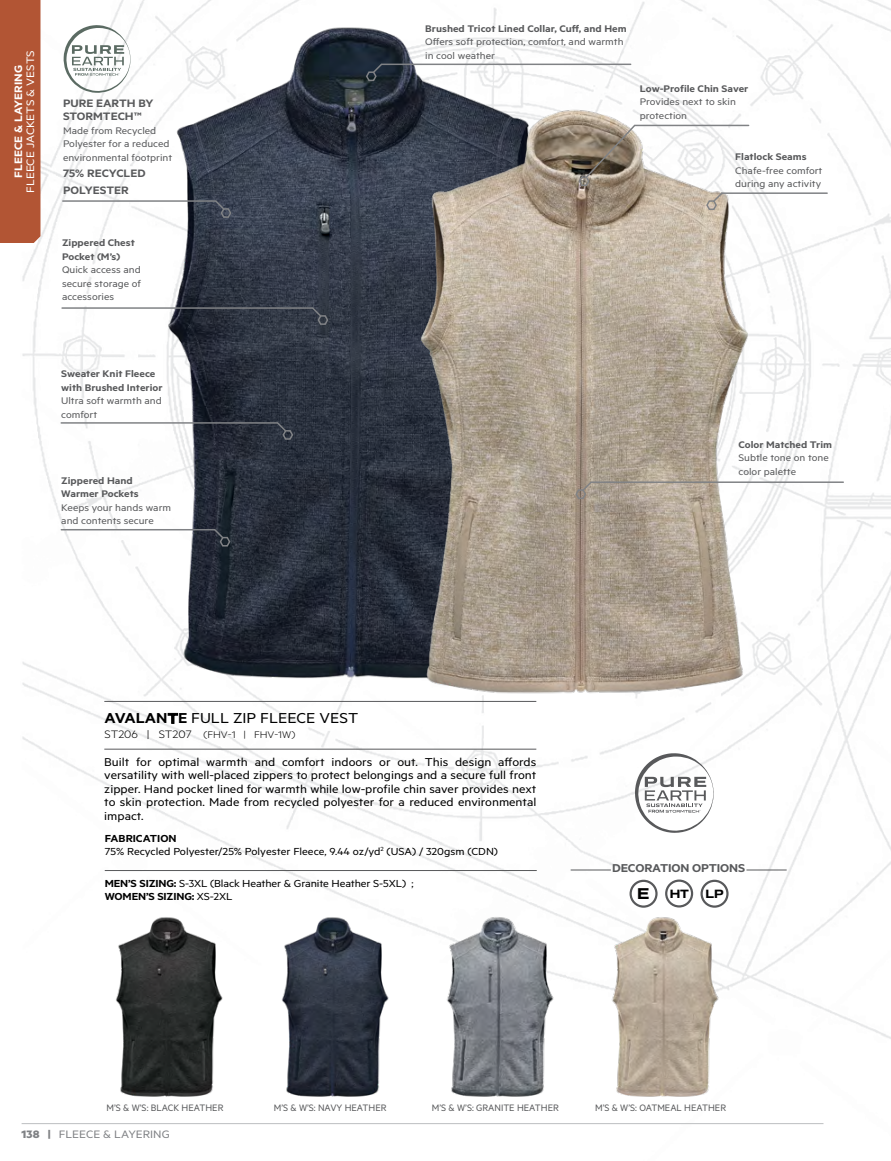
<style>
.page{position:relative;width:891px;height:1161px;background:#fff}
.page>*{position:absolute;margin:0;border:0;box-sizing:border-box;transform-origin:0 0}
.t1{font:16.2px "Metric";color:#000;scale:1.11 1}
.t2{font:12.9px/13.5px "Metric";color:#000;text-align:justify;scale:1.11 1}
.t3{font:600 12.9px "Metric";letter-spacing:-.01em;color:#58595b;scale:1.11 1}
.t4{font:600 12.15px/13.5px "Metric";color:#58595b;scale:1.11 1}
.t5{font:12.15px "Metric";color:#808285;scale:1.11 1}
.t6{font:12.15px "Metric";color:#fff;scale:1.11 1}
.t7{font:600 12.15px "Metric";color:#fff;scale:1.11 1}
.t8{font:11.55px/12.8px "Metric";letter-spacing:-.01em;color:#000;scale:1.11 1}
.t9{font:700 11.1px "Aero";letter-spacing:-.03em;color:#000}
.t10{font:10.8px/13.5px "Metric";color:#58595b;scale:1.11 1}
.t11{font:600 10.8px/13.5px "Metric";color:#58595b;scale:1.11 1}
.t12{font:300 10.8px "Metric";color:#000;scale:1.11 1}
.t13{font:10.5px "Metric";color:#58595b}
.s1{font-weight:600}
.s2{font-size:12.15px}
.s3{font-size:14.4px}
.s4{font-weight:700}
</style>
<div class="page">
<img style="left:21px;top:0;width:870px;height:1125px">
<hr style="left:105px;top:870px;width:432px;height:1px;background:#58595b">
<hr style="left:104px;top:749px;width:432px;height:1px;background:#58595b">
<hr style="left:571px;top:870px;width:40px;height:1px;background:#58595b">
<hr style="left:746px;top:870px;width:41px;height:1px;background:#58595b">
<svg style="left:630px;top:880px;width:28px;height:27px"></svg>
<svg style="left:665px;top:880px;width:28px;height:27px"></svg>
<svg style="left:701px;top:880px;width:28px;height:27px"></svg>
<svg style="left:635px;top:753px;width:79px;height:80px"></svg>
<img style="left:98px;top:907px;width:145px;height:195px">
<img style="left:263px;top:907px;width:145px;height:195px">
<img style="left:428px;top:907px;width:146px;height:195px">
<img style="left:593px;top:907px;width:146px;height:195px">
<img style="left:99px;top:0;width:529px;height:704px">
<img style="left:381px;top:52px;width:411px;height:668px">
<svg style="left:61px;top:307px;width:268px;height:19px"></svg>
<svg style="left:575px;top:481px;width:270px;height:19px"></svg>
<svg style="left:60px;top:528px;width:171px;height:19px"></svg>
<svg style="left:61px;top:200px;width:171px;height:19px"></svg>
<svg style="left:60px;top:421px;width:234px;height:20px"></svg>
<svg style="left:365px;top:63px;width:267px;height:19px"></svg>
<svg style="left:578px;top:124px;width:251px;height:87px"></svg>
<svg style="left:63px;top:25px;width:68px;height:68px"></svg>
<hr style="left:22px;top:1123px;width:801px;height:1px;background:#bcbec0">
<div style="left:0;top:0;width:40px;height:243px;background:#b25534"></div>
<p class="t6" style="left:23px;top:193px;width:130px;rotate:-90deg">FLEECE JACKETS &amp; VESTS</p>
<p class="t7" style="left:11px;top:178px;width:103px;rotate:-90deg">FLEECE &amp; LAYERING</p>
<p class="t4" style="left:63px;top:96px;width:83px">PURE EARTH BY<br>STORMTECH™</p>
<p class="t10" style="left:63px;top:123px;width:100px">Made from Recycled<br>Polyester for a reduced environmental footprint</p>
<p class="t4" style="left:63px;top:165px;width:76px;line-height:16.5px">75% RECYCLED<br>POLYESTER</p>
<p class="t11" style="left:62px;top:236px;width:67px">Zippered Chest<br>Pocket (M’s)</p>
<p class="t10" style="left:62px;top:263px;width:73px;text-align:justify">Quick access and secure storage of accessories</p>
<p class="t11" style="left:61px;top:367px;width:93px">Sweater Knit Fleece with Brushed Interior</p>
<p class="t10" style="left:61px;top:394px;width:92px">Ultra soft warmth and comfort</p>
<p class="t11" style="left:61px;top:473px;width:71px">Zippered Hand<br>Warmer Pockets</p>
<p class="t10" style="left:61px;top:500px;width:100px">Keeps your hands warm and contents secure</p>
<p class="t11" style="left:425px;top:21px;width:183px">Brushed Tricot Lined Collar, Cuff, and Hem</p>
<p class="t10" style="left:425px;top:35px;width:180px">Offers soft protection, comfort, and warmth in cool weather</p>
<p class="t11" style="left:640px;top:81px;width:99px">Low-Profile Chin Saver</p>
<p class="t10" style="left:640px;top:95px;width:88px">Provides next to skin protection</p>
<p class="t11" style="left:735px;top:150px;width:66px">Flatlock Seams</p>
<p class="t10" style="left:735px;top:163px;width:80px">Chafe-free comfort during any activity</p>
<p class="t11" style="left:739px;top:437px;width:86px">Color Matched Trim</p>
<p class="t10" style="left:739px;top:451px;width:83px">Subtle tone on tone color palette</p>
<h1 class="t1" style="left:105px;top:709px;width:230px"><span class="s1">AVALANTE</span> FULL ZIP FLEECE VEST</h1>
<p class="t12" style="left:105px;top:729px;width:173px"><span class="s2">ST206 | ST207</span> (FHV-1 | FHV-1W)</p>
<p class="t2" style="left:104px;top:754px;width:391px">Built for optimal warmth and comfort indoors or out. This design affords versatility with well-placed zippers to protect belongings and a secure full front zipper. Hand pocket lined for warmth while low-profile chin saver provides next to skin protection. Made from recycled polyester for a reduced environmental impact.</p>
<p class="t8" style="left:105px;top:832px;width:356px"><span class="s1">FABRICATION<br></span>75% Recycled Polyester/25% Polyester Fleece, 9.44 oz/yd<sup>2</sup> (USA) / 320gsm (CDN)</p>
<p class="t8" style="left:105px;top:876px;width:280px"><span class="s1">MEN’S SIZING:</span> S-3XL (Black Heather &amp; Granite Heather S-5XL) ;<br><span class="s1">WOMEN’S SIZING:</span> XS-2XL</p>
<p class="t3" style="left:612px;top:861px;width:121px">DECORATION OPTIONS</p>
<p class="t9" style="left:611px;top:887px;width:76px"><span class="s3">E EE</span>HT HT</p>
<p class="t9" style="left:673px;top:887px;width:81px">SP SPSPLP LPLP</p>
<p class="t9" style="left:670px;top:887px;width:21px">HT</p>
<p class="t13" style="left:107px;top:1102px;width:118px">M’S &amp; W’S: BLACK HEATHER</p>
<p class="t13" style="left:274px;top:1102px;width:114px">M’S &amp; W’S: NAVY HEATHER</p>
<p class="t13" style="left:432px;top:1102px;width:128px">M’S &amp; W’S: GRANITE HEATHER</p>
<p class="t13" style="left:595px;top:1102px;width:133px">M’S &amp; W’S: OATMEAL HEATHER</p>
<p class="t5" style="left:22px;top:1127px;width:135px"><span class="s4">138 |</span> FLEECE &amp; LAYERING</p>
</div>
